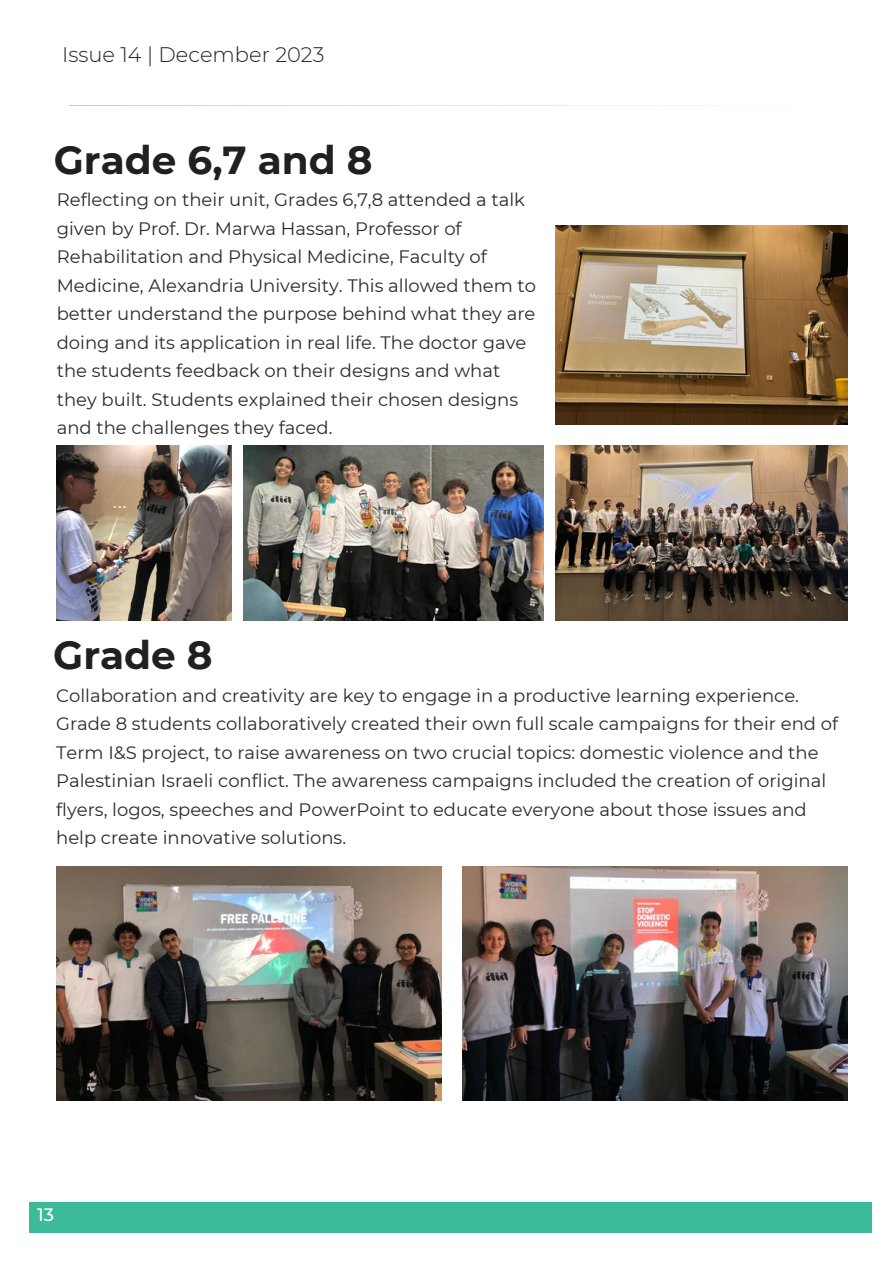
<style>
.page{position:relative;width:893px;height:1264px;background:#fff}
.page>*{position:absolute;margin:0;border:0;box-sizing:border-box;transform-origin:0 0}
.t1{font:700 39px "Montserrat";color:#231f20}
.t2{font:300 21px "Montserrat";color:#231f20}
.t3{font:18px/28.5px "Montserrat";color:#2b2b2b}
.t4{font:500 18px "Montserrat";color:#fff}
</style>
<div class="page">
<svg style="left:69px;top:105px;width:694px;height:1px"></svg>
<div style="left:29px;top:1202px;width:842px;height:31px;background:#3bbb97"></div>
<img style="left:56px;top:866px;width:385px;height:234px">
<img style="left:462px;top:866px;width:385px;height:234px">
<img style="left:57px;top:445px;width:175px;height:175px">
<img style="left:555px;top:225px;width:292px;height:200px">
<img style="left:244px;top:445px;width:299px;height:175px">
<img style="left:555px;top:445px;width:292px;height:175px">
<p class="t2" style="left:62px;top:41px;width:264px">Issue 14 | December 2023</p>
<p class="t1" style="left:54px;top:136px;width:320px">Grade 6,7 and 8</p>
<p class="t3" style="left:57px;top:186px;width:481px">Reflecting on their unit, Grades 6,7,8 attended a talk given by Prof. Dr. Marwa Hassan, Professor of Rehabilitation and Physical Medicine, Faculty of Medicine, Alexandria University. This allowed them to better understand the purpose behind what they are doing and its application in real life. The doctor gave the students feedback on their designs and what they built. Students explained their chosen designs and the challenges they faced.</p>
<p class="t1" style="left:53px;top:631px;width:161px">Grade 8</p>
<p class="t3" style="left:56px;top:681px;width:783px">Collaboration and creativity are key to engage in a productive learning experience.<br>Grade 8 students collaboratively created their own full scale campaigns for their end of Term I&amp;S project, to raise awareness on two crucial topics: domestic violence and the Palestinian Israeli conflict. The awareness campaigns included the creation of original flyers, logos, speeches and PowerPoint to educate everyone about those issues and help create innovative solutions.</p>
<p class="t4" style="left:37px;top:1203px;width:18px">13</p>
</div>
